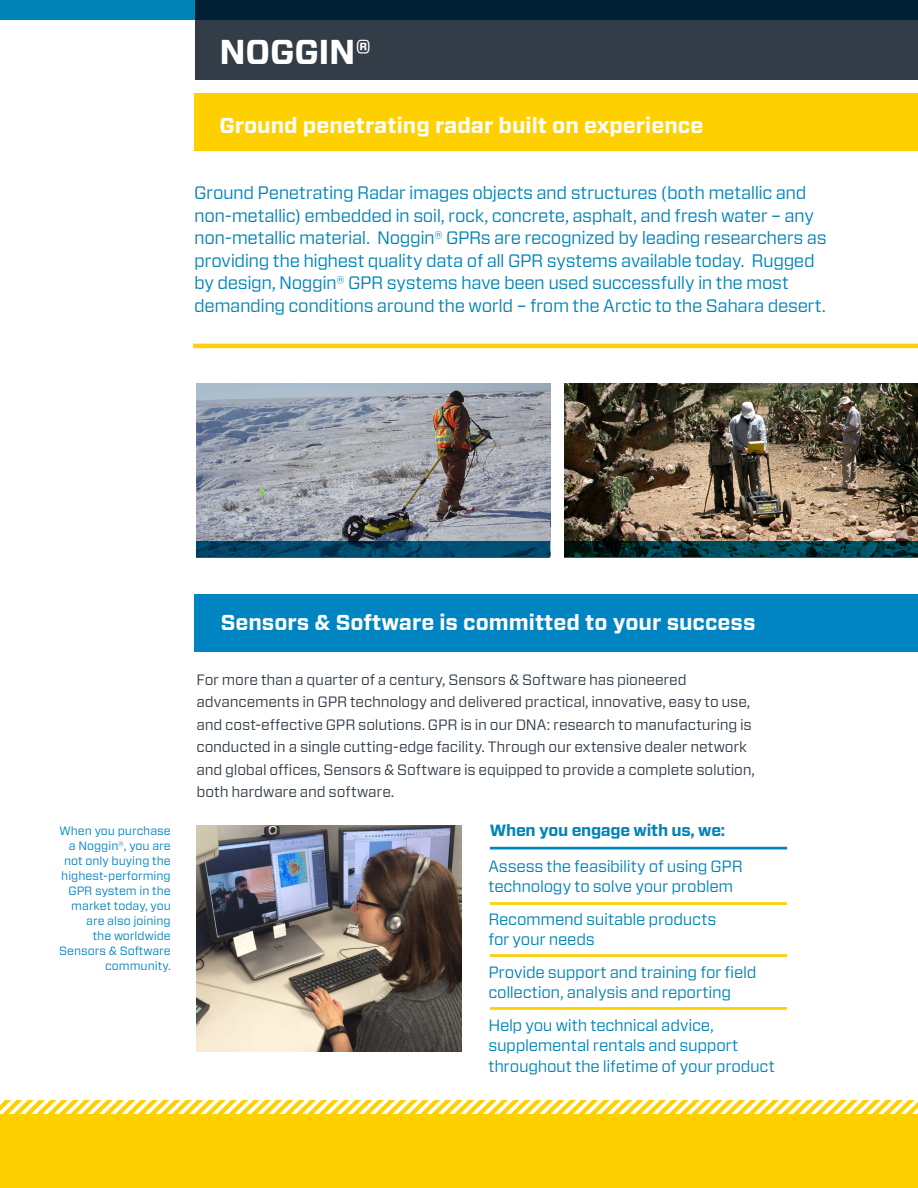
<style>
.page{position:relative;width:918px;height:1188px;background:#fff}
.page>*{position:absolute;margin:0;border:0;box-sizing:border-box;transform-origin:0 0}
.t1{font:700 34.5px "Forza";letter-spacing:-.005em;color:#fff}
.t2{font:700 21.6px "Forza";color:#fff}
.t3{font:18px/22.5px "Forza";letter-spacing:-.025em;color:#0084b7}
.t4{font:16.35px/20.4px "Forza";letter-spacing:-.02em;color:#0084b7}
.t5{font:700 16.35px "Forza";letter-spacing:-.02em;color:#0084b7}
.t6{font:15px/22.5px "Forza";letter-spacing:-.015em;color:#323d47}
.t7{font:12px/15px "Forza";color:#0084c2;text-align:right}
</style>
<div class="page">
<div style="left:0;top:1114px;width:918px;height:74px;background:#ffd000"></div>
<svg style="left:0;top:1100px;width:918px;height:14px"></svg>
<hr style="left:490px;top:902px;width:297px;height:3px;background:#ffd000">
<hr style="left:490px;top:847px;width:297px;height:3px;background:#0084c2">
<hr style="left:490px;top:954px;width:297px;height:3px;background:#ffd000">
<hr style="left:490px;top:1007px;width:297px;height:3px;background:#ffd000">
<div style="left:194px;top:94px;width:724px;height:57px;background:#ffd000"></div>
<div style="left:194px;top:594px;width:724px;height:57px;background:#0084c2"></div>
<hr style="left:193px;top:344px;width:725px;height:4px;background:#fdd007">
<div style="left:0;top:0;width:918px;height:20px;background:#0084b7"></div>
<img style="left:197px;top:384px;width:353px;height:157px">
<img style="left:564px;top:384px;width:354px;height:157px">
<svg style="left:197px;top:541px;width:353px;height:16px;background:#004668"></svg>
<svg style="left:564px;top:541px;width:354px;height:16px;background:#003842"></svg>
<img style="left:197px;top:825px;width:264px;height:227px">
<svg style="left:196px;top:0;width:722px;height:79px;background:#253541"></svg>
<h1 class="t1" style="left:219px;top:29px;width:153px">NOGGIN®</h1>
<p class="t2" style="left:219px;top:111px;width:485px">Ground penetrating radar built on experience</p>
<p class="t3" style="left:194px;top:182px;width:634px">Ground Penetrating Radar images objects and structures (both metallic and non-metallic) embedded in soil, rock, concrete, asphalt, and fresh water – any non-metallic material. Noggin® GPRs are recognized by leading researchers as providing the highest quality data of all GPR systems available today. Rugged by design, Noggin® GPR systems have been used successfully in the most demanding conditions around the world – from the Arctic to the Sahara desert.</p>
<p class="t7" style="left:59px;top:823px;width:113px">When you purchase a Noggin®, you are not only buying the highest-performing<br>GPR system in the market today, you are also joining<br>the worldwide<br>Sensors &amp; Software community.</p>
<p class="t2" style="left:221px;top:608px;width:536px">Sensors &amp; Software is committed to your success</p>
<p class="t6" style="left:197px;top:668px;width:560px">For more than a quarter of a century, Sensors &amp; Software has pioneered advancements in GPR technology and delivered practical, innovative, easy to use, and cost-effective GPR solutions. GPR is in our DNA: research to manufacturing is conducted in a single cutting-edge facility. Through our extensive dealer network and global offices, Sensors &amp; Software is equipped to provide a complete solution, both hardware and software.</p>
<p class="t5" style="left:490px;top:820px;width:237px">When you engage with us, we:</p>
<p class="t4" style="left:488px;top:856px;width:256px">Assess the feasibility of using GPR technology to solve your problem</p>
<p class="t4" style="left:488px;top:909px;width:230px">Recommend suitable products for your needs</p>
<p class="t4" style="left:488px;top:962px;width:270px">Provide support and training for field collection, analysis and reporting</p>
<p class="t4" style="left:488px;top:1015px;width:288px">Help you with technical advice, supplemental rentals and support throughout the lifetime of your product</p>
</div>
